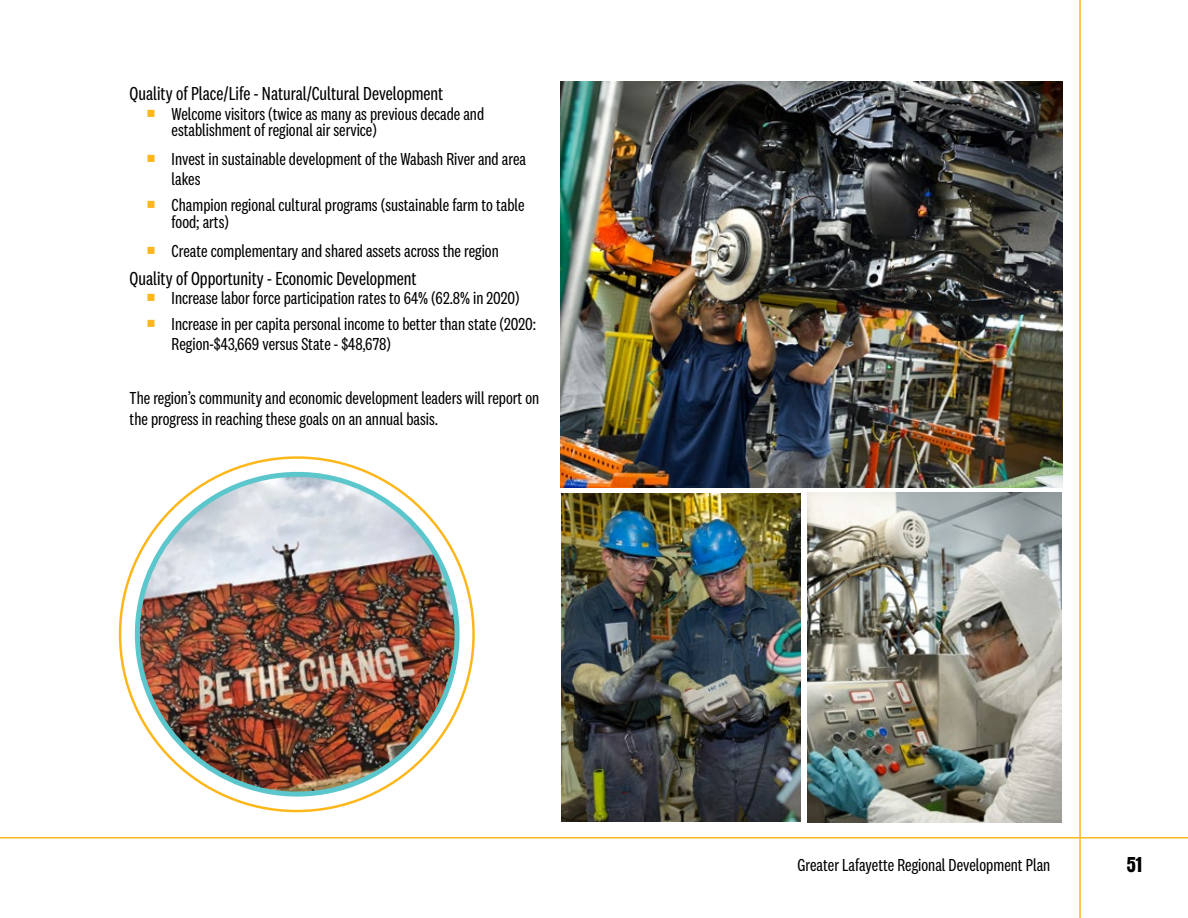
<style>
.page{position:relative;width:1188px;height:918px;background:#fff}
.page>*{position:absolute;margin:0;border:0;box-sizing:border-box;transform-origin:0 0}
.t1{font:21px "Railroad Gothic ATF";color:#000}
.t2{font:19.5px "National 2 Condensed";color:#000}
.t3{font:18px/16.5px "National 2 Condensed";color:#000}
.t4{font:18px "National 2 Condensed";color:#000101}
.s1{color:#fdb71a}
</style>
<div class="page">
<hr style="left:0;top:837px;width:1188px;height:1px;background:#fdb71a">
<hr style="left:1079px;top:0;width:2px;height:918px;background:#fdb71a">
<img style="left:561px;top:81px;width:501px;height:406px">
<img style="left:562px;top:493px;width:239px;height:329px">
<img style="left:808px;top:493px;width:253px;height:329px">
<svg style="left:118px;top:456px;width:357px;height:357px"></svg>
<img style="left:126px;top:463px;width:342px;height:342px">
<p class="t2" style="left:130px;top:83px;width:315px">Quality of Place/Life - Natural/Cultural Development</p>
<p class="t3" style="left:172px;top:105px;width:314px;text-indent:-26px"><span class="s1">○</span> Welcome visitors (twice as many as previous decade and establishment of regional air service)</p>
<p class="t3" style="left:172px;top:149px;width:356px;line-height:19.5px;text-indent:-26px"><span class="s1">○</span> Invest in sustainable development of the Wabash River and area lakes</p>
<p class="t3" style="left:172px;top:197px;width:354px;text-indent:-26px"><span class="s1">○</span> Champion regional cultural programs (sustainable farm to table food; arts)</p>
<p class="t3" style="left:146px;top:242px;width:354px"><span class="s1">○</span> Create complementary and shared assets across the region</p>
<p class="t2" style="left:130px;top:268px;width:289px">Quality of Opportunity - Economic Development</p>
<p class="t3" style="left:146px;top:290px;width:375px"><span class="s1">○</span> Increase labor force participation rates to 64% (62.8% in 2020)</p>
<p class="t3" style="left:172px;top:314px;width:366px;line-height:19.5px;text-indent:-26px"><span class="s1">○</span> Increase in per capita personal income to better than state (2020:<br>Region-$43,669 versus State - $48,678)</p>
<p class="t3" style="left:130px;top:387px;width:411px;line-height:21px">The region’s community and economic development leaders will report on the progress in reaching these goals on an annual basis.</p>
<p class="t4" style="left:797px;top:855px;width:254px">Greater Lafayette Regional Development Plan</p>
<p class="t1" style="left:1127px;top:852px;width:17px">51</p>
</div>
